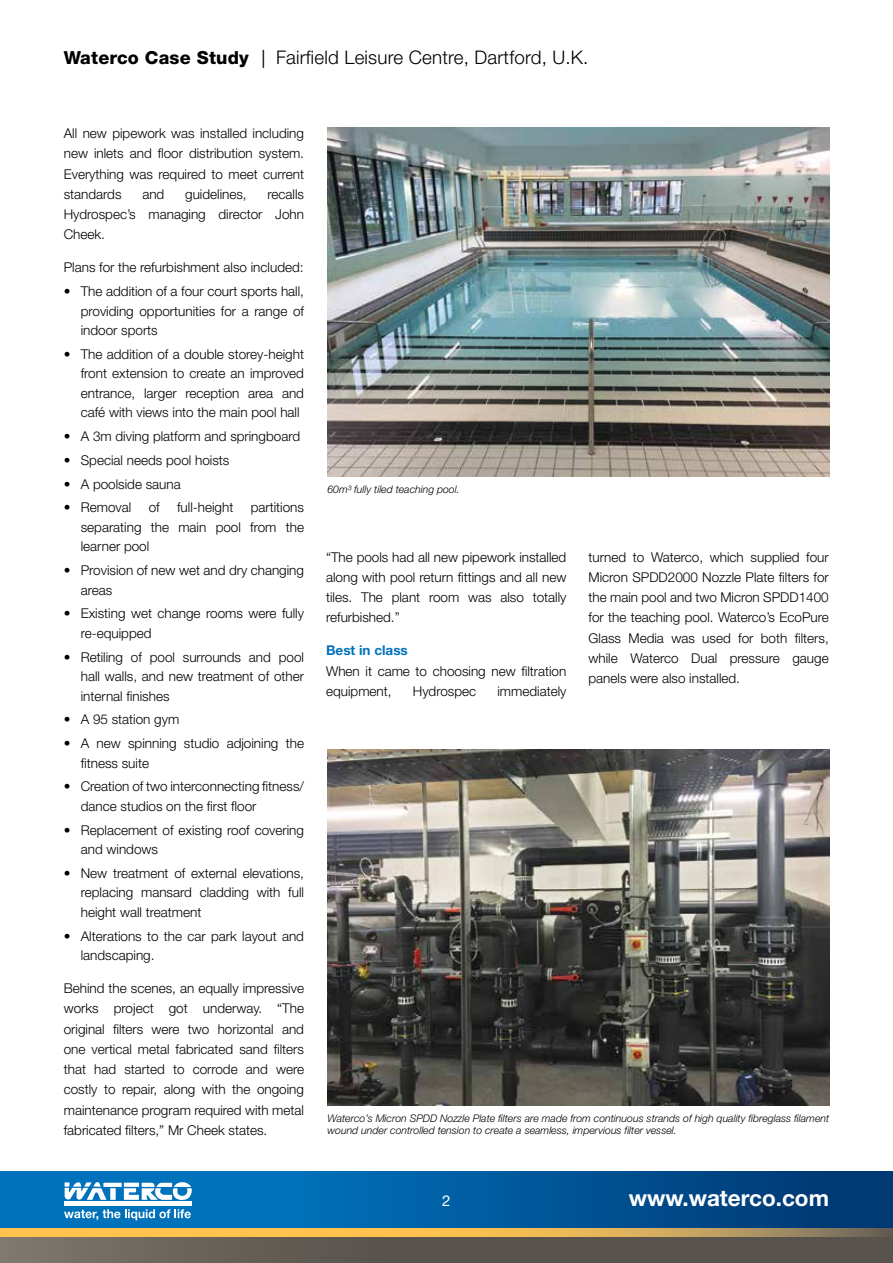
<style>
.page{position:relative;width:893px;height:1263px;background:#fff}
.page>*{position:absolute;margin:0;border:0;box-sizing:border-box;transform-origin:0 0}
.t1{font:700 22.5px "Helvetica Neue";color:#fff}
.t2{font:300 18.75px "Helvetica Neue";letter-spacing:.01em;color:#000}
.t3{font:15px "Helvetica Neue";color:#fff}
.t4{font:300 13.5px/20.2px "Helvetica Neue";color:#000;text-align:justify}
.t5{font:700 13.5px "Helvetica Neue";color:#0072bc}
.t6{font:italic 300 10.5px/12.6px "Helvetica Neue";color:#000}
.s1{font-weight:800;font-size:18px}
.s2{font-weight:400;font-size:18px}
</style>
<div class="page">
<svg style="left:0;top:1171px;width:893px;height:58px;background:#045c9c"></svg>
<div style="left:0;top:1229px;width:893px;height:34px;background:linear-gradient(to right,#716b62,#4f4a44)"></div>
<svg style="left:0;top:1229px;width:893px;height:7px;background:#e0b154"></svg>
<svg style="left:65px;top:1182px;width:127px;height:18px"></svg>
<div style="left:64px;top:1201px;width:128px;height:5px;background:#fff"></div>
<svg style="left:64px;top:1209px;width:127px;height:11px"></svg>
<img style="left:327px;top:128px;width:502px;height:348px">
<img style="left:327px;top:749px;width:502px;height:356px">
<h2 class="t2" style="left:64px;top:46px;width:526px"><span class="s1">Waterco Case Study</span> <span class="s2">|</span> Fairfield Leisure Centre, Dartford, U.K.</h2>
<p class="t4" style="left:64px;top:123px;width:242px">All new pipework was installed including new inlets and floor distribution system.<br>Everything was required to meet current standards</p>
<p class="t4" style="left:64px;top:184px;width:242px;text-indent:204px">recalls Hydrospec’s managing director John Cheek.</p>
<p class="t4" style="left:64px;top:257px;width:241px">Plans for the refurbishment also included:</p>
<p class="t4" style="left:81px;top:281px;width:225px;line-height:19.5px;text-indent:-17px">• The addition of a four court sports hall, providing opportunities for a range of indoor sports</p>
<p class="t4" style="left:81px;top:344px;width:225px;line-height:19.5px;text-indent:-17px">• The addition of a double storey-height front extension to create an improved entrance, larger reception area and café with views into the main pool hall</p>
<p class="t4" style="left:64px;top:426px;width:238px">• A 3m diving platform and springboard</p>
<p class="t4" style="left:64px;top:450px;width:167px">• Special needs pool hoists</p>
<p class="t4" style="left:64px;top:473px;width:119px">• A poolside sauna</p>
<p class="t4" style="left:64px;top:497px;width:69px">• Removal</p>
<p class="t4" style="left:149px;top:497px;width:13px">of</p>
<p class="t4" style="left:177px;top:497px;width:58px">full-height</p>
<p class="t4" style="left:142px;top:184px;width:24px">and</p>
<p class="t4" style="left:185px;top:184px;width:63px">guidelines,</p>
<p class="t4" style="left:81px;top:498px;width:225px;line-height:19.5px;text-indent:170px">partitions separating the main pool from the learner pool</p>
<p class="t4" style="left:81px;top:560px;width:225px;line-height:19.5px;text-indent:-17px">• Provision of new wet and dry changing areas</p>
<p class="t4" style="left:81px;top:604px;width:225px;line-height:19.5px;text-indent:-17px">• Existing wet change rooms were fully re-equipped</p>
<p class="t4" style="left:81px;top:647px;width:225px;line-height:19.5px;text-indent:-17px">• Retiling of pool surrounds and pool hall walls, and new treatment of other internal finishes</p>
<p class="t4" style="left:64px;top:709px;width:117px">• A 95 station gym</p>
<p class="t4" style="left:81px;top:733px;width:225px;line-height:19.5px;text-indent:-17px">• A new spinning studio adjoining the fitness suite</p>
<p class="t4" style="left:81px;top:776px;width:225px;line-height:19.5px;text-indent:-17px">• Creation of two interconnecting fitness/ dance studios on the first floor</p>
<p class="t4" style="left:81px;top:820px;width:225px;line-height:19.5px;text-indent:-17px">• Replacement of existing roof covering and windows</p>
<p class="t4" style="left:81px;top:863px;width:225px;line-height:19.5px;text-indent:-17px">• New treatment of external elevations, replacing mansard cladding with full height wall treatment</p>
<p class="t4" style="left:81px;top:926px;width:225px;line-height:19.5px;text-indent:-17px">• Alterations to the car park layout and landscaping.</p>
<p class="t4" style="left:64px;top:978px;width:242px">Behind the scenes, an equally impressive works project got underway. “The original filters were two horizontal and one vertical metal fabricated sand filters that had started to corrode and were costly to repair, along with the ongoing maintenance program required with metal fabricated filters,” Mr Cheek states.</p>
<p class="t6" style="left:327px;top:483px;width:134px">60m³ fully tiled teaching pool.</p>
<p class="t4" style="left:326px;top:546px;width:242px">“The pools had all new pipework installed along with pool return fittings and all new tiles. The plant room was also totally refurbished.”</p>
<p class="t5" style="left:326px;top:642px;width:83px">Best in class</p>
<p class="t4" style="left:326px;top:660px;width:242px">When it came to choosing new filtration equipment,</p>
<p class="t4" style="left:413px;top:681px;width:65px">Hydrospec</p>
<p class="t4" style="left:497px;top:681px;width:70px">immediately</p>
<p class="t4" style="left:588px;top:546px;width:242px">turned to Waterco, which supplied four Micron SPDD2000 Nozzle Plate filters for the main pool and two Micron SPDD1400 for the teaching pool. Waterco’s EcoPure Glass Media was used for both filters, while Waterco Dual pressure gauge panels were also installed.</p>
<p class="t6" style="left:327px;top:1112px;width:503px">Waterco’s Micron SPDD Nozzle Plate filters are made from continuous strands of high quality fibreglass filament wound under controlled tension to create a seamless, impervious filter vessel.</p>
<p class="t3" style="left:442px;top:1191px;width:10px">2</p>
<h1 class="t1" style="left:629px;top:1183px;width:202px">www.waterco.com</h1>
</div>
